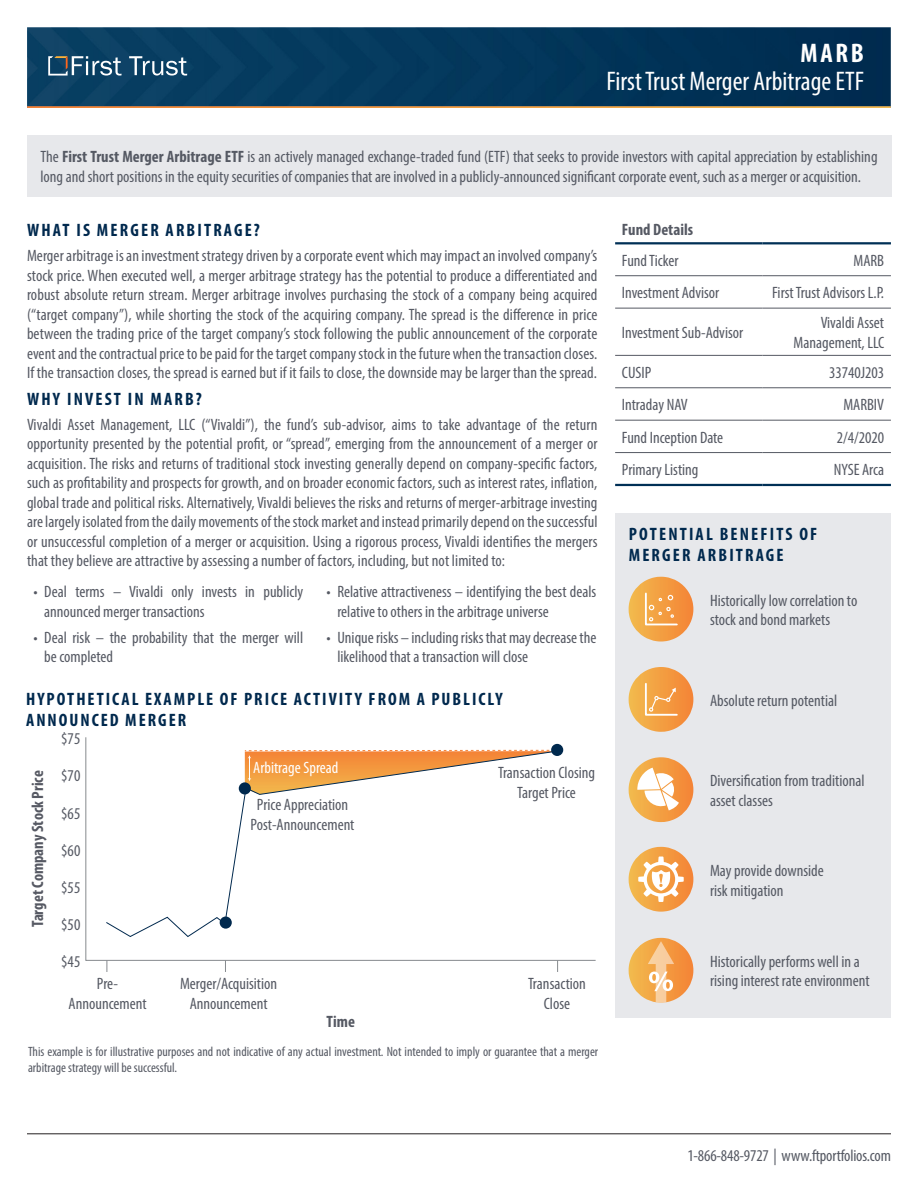
<style>
.page{position:relative;width:918px;height:1188px;background:#fff}
.page>*{position:absolute;margin:0;border:0;box-sizing:border-box;transform-origin:0 0}
.t1{font:condensed 27px "Myriad Pro";color:#fff}
.t2{font:700 condensed 27px "Myriad Pro";color:#fff}
.t3{font:700 condensed 18px/21px "Myriad Pro";letter-spacing:.12em;color:#00294e}
.t4{font:condensed 16.5px/19.5px "Myriad Pro";color:#555963}
.t5{font:700 condensed 16.5px "Myriad Pro";color:#565963}
.t6{font:700 condensed 16.5px "Myriad Pro";color:#555963}
.t7{font:condensed 16.5px "Myriad Pro";color:#fff}
.t8{font:condensed 13.5px/16.5px "Myriad Pro";color:#555963}
.s1{font-weight:700}
</style>
<div class="page">
<img style="left:27px;top:27px;width:864px;height:81px">
<svg style="left:129px;top:56px;width:58px;height:20px"></svg>
<svg style="left:48px;top:56px;width:74px;height:20px"></svg>
<div style="left:27px;top:135px;width:864px;height:62px;background:#e7e8eb"></div>
<hr style="left:27px;top:1133px;width:864px;height:1px;background:#231f20">
<hr style="left:615px;top:275px;width:147px;height:1px;background:#555963">
<hr style="left:762px;top:275px;width:129px;height:1px;background:#555963">
<hr style="left:615px;top:308px;width:147px;height:1px;background:#555963">
<hr style="left:762px;top:308px;width:129px;height:1px;background:#555963">
<hr style="left:615px;top:355px;width:147px;height:1px;background:#555963">
<hr style="left:762px;top:355px;width:129px;height:1px;background:#555963">
<hr style="left:615px;top:388px;width:147px;height:1px;background:#555963">
<hr style="left:762px;top:388px;width:129px;height:1px;background:#555963">
<hr style="left:615px;top:420px;width:147px;height:1px;background:#555963">
<hr style="left:762px;top:420px;width:129px;height:1px;background:#555963">
<hr style="left:615px;top:452px;width:147px;height:1px;background:#555963">
<hr style="left:762px;top:452px;width:129px;height:1px;background:#555963">
<hr style="left:615px;top:484px;width:147px;height:2px;background:#003056">
<hr style="left:762px;top:484px;width:129px;height:2px;background:#003056">
<hr style="left:615px;top:242px;width:147px;height:2px;background:#003056">
<hr style="left:762px;top:242px;width:129px;height:2px;background:#003056">
<svg style="left:85px;top:737px;width:511px;height:224px"></svg>
<svg style="left:107px;top:960px;width:1px;height:12px"></svg>
<svg style="left:225px;top:960px;width:1px;height:12px"></svg>
<svg style="left:557px;top:960px;width:1px;height:12px"></svg>
<svg style="left:105px;top:750px;width:453px;height:188px"></svg>
<svg style="left:245px;top:750px;width:314px;height:44px"></svg>
<div style="left:551px;top:744px;width:12px;height:12px;background:#00294e;border-radius:50%"></div>
<div style="left:220px;top:917px;width:12px;height:12px;background:#00294e;border-radius:50%"></div>
<div style="left:239px;top:782px;width:12px;height:12px;background:#00294e;border-radius:50%"></div>
<div style="left:615px;top:513px;width:276px;height:504px;background:#e7e8eb"></div>
<svg style="left:629px;top:577px;width:64px;height:65px"></svg>
<svg style="left:629px;top:667px;width:64px;height:65px"></svg>
<svg style="left:629px;top:757px;width:64px;height:65px"></svg>
<svg style="left:629px;top:847px;width:64px;height:65px"></svg>
<svg style="left:629px;top:938px;width:64px;height:65px"></svg>
<p class="t2" style="left:801px;top:36px;width:65px">MARB</p>
<p class="t1" style="left:607px;top:65px;width:259px">First Trust Merger Arbitrage ETF</p>
<p class="t4" style="left:40px;top:147px;width:839px">The <span class="s1">First Trust Merger Arbitrage ETF</span> is an actively managed exchange-traded fund (ETF) that seeks to provide investors with capital appreciation by establishing long and short positions in the equity securities of companies that are involved in a publicly-announced significant corporate event, such as a merger or acquisition.</p>
<p class="t3" style="left:27px;top:219px;width:234px">WHAT IS MERGER ARBITRAGE?</p>
<p class="t4" style="left:27px;top:246px;width:572px;text-align:justify">Merger arbitrage is an investment strategy driven by a corporate event which may impact an involved company’s stock price. When executed well, a merger arbitrage strategy has the potential to produce a differentiated and robust absolute return stream. Merger arbitrage involves purchasing the stock of a company being acquired (“target company”), while shorting the stock of the acquiring company. The spread is the difference in price between the trading price of the target company’s stock following the public announcement of the corporate event and the contractual price to be paid for the target company stock in the future when the transaction closes.<br>If the transaction closes, the spread is earned but if it fails to close, the downside may be larger than the spread.</p>
<p class="t3" style="left:27px;top:388px;width:176px">WHY INVEST IN MARB?</p>
<p class="t4" style="left:27px;top:414px;width:572px;text-align:justify">Vivaldi Asset Management, LLC (“Vivaldi”), the fund’s sub-advisor, aims to take advantage of the return opportunity presented by the potential profit, or “spread”, emerging from the announcement of a merger or acquisition. The risks and returns of traditional stock investing generally depend on company-specific factors, such as profitability and prospects for growth, and on broader economic factors, such as interest rates, inflation, global trade and political risks. Alternatively, Vivaldi believes the risks and returns of merger-arbitrage investing are largely isolated from the daily movements of the stock market and instead primarily depend on the successful or unsuccessful completion of a merger or acquisition. Using a rigorous process, Vivaldi identifies the mergers that they believe are attractive by assessing a number of factors, including, but not limited to:</p>
<p class="t4" style="left:44px;top:582px;width:261px;text-indent:-11px">• Deal terms – Vivaldi only invests in publicly announced merger transactions</p>
<p class="t4" style="left:44px;top:628px;width:260px;text-indent:-11px">• Deal risk – the probability that the merger will be completed</p>
<p class="t4" style="left:337px;top:582px;width:260px;text-indent:-11px">• Relative attractiveness – identifying the best deals relative to others in the arbitrage universe</p>
<p class="t4" style="left:337px;top:628px;width:260px;text-indent:-11px">• Unique risks – including risks that may decrease the likelihood that a transaction will close</p>
<p class="t3" style="left:26px;top:688px;width:478px">HYPOTHETICAL EXAMPLE OF PRICE ACTIVITY FROM A PUBLICLY<br>ANNOUNCED MERGER</p>
<p class="t5" style="left:27px;top:927px;width:159px;rotate:-90deg">Target Company Stock Price</p>
<p class="t4" style="left:61px;top:729px;width:21px">$75</p>
<p class="t4" style="left:61px;top:766px;width:21px">$70</p>
<p class="t4" style="left:61px;top:803px;width:21px">$65</p>
<p class="t4" style="left:61px;top:840px;width:21px">$60</p>
<p class="t4" style="left:61px;top:877px;width:21px">$55</p>
<p class="t4" style="left:61px;top:914px;width:21px">$50</p>
<p class="t4" style="left:61px;top:952px;width:21px">$45</p>
<p class="t7" style="left:253px;top:758px;width:87px">Arbitrage Spread</p>
<p class="t4" style="left:251px;top:795px;width:105px;text-align:center">Price Appreciation<br>Post-Announcement</p>
<p class="t4" style="left:498px;top:763px;width:99px;text-align:center">Transaction Closing<br>Target Price</p>
<p class="t4" style="left:69px;top:974px;width:79px;text-align:center">Pre-<br>Announcement</p>
<p class="t4" style="left:180px;top:974px;width:99px;text-align:center">Merger/Acquisition<br>Announcement</p>
<p class="t4" style="left:528px;top:974px;width:59px;text-align:center">Transaction<br>Close</p>
<p class="t6" style="left:327px;top:1011px;width:30px">Time</p>
<p class="t8" style="left:28px;top:1043px;width:572px">This example is for illustrative purposes and not indicative of any actual investment. Not intended to imply or guarantee that a merger arbitrage strategy will be successful.</p>
<p class="t6" style="left:622px;top:219px;width:73px">Fund Details</p>
<p class="t4" style="left:622px;top:250px;width:58px">Fund Ticker</p>
<p class="t4" style="left:854px;top:250px;width:32px">MARB</p>
<p class="t4" style="left:622px;top:283px;width:99px">Investment Advisor</p>
<p class="t4" style="left:772px;top:283px;width:114px">First Trust Advisors L.P.</p>
<p class="t4" style="left:622px;top:323px;width:123px">Investment Sub-Advisor</p>
<p class="t4" style="left:794px;top:313px;width:92px;text-align:right">Vivaldi Asset<br>Management, LLC</p>
<p class="t4" style="left:622px;top:362px;width:31px">CUSIP</p>
<p class="t4" style="left:829px;top:362px;width:57px">33740J203</p>
<p class="t4" style="left:622px;top:395px;width:67px">Intraday NAV</p>
<p class="t4" style="left:843px;top:395px;width:42px">MARBIV</p>
<p class="t4" style="left:622px;top:427px;width:103px">Fund Inception Date</p>
<p class="t4" style="left:837px;top:427px;width:49px">2/4/2020</p>
<p class="t4" style="left:622px;top:460px;width:78px">Primary Listing</p>
<p class="t4" style="left:834px;top:460px;width:52px">NYSE Arca</p>
<p class="t3" style="left:629px;top:523px;width:190px">POTENTIAL BENEFITS OF<br>MERGER ARBITRAGE</p>
<p class="t4" style="left:710px;top:590px;width:149px">Historically low correlation to stock and bond markets</p>
<p class="t4" style="left:710px;top:690px;width:129px">Absolute return potential</p>
<p class="t4" style="left:710px;top:771px;width:156px">Diversification from traditional asset classes</p>
<p class="t4" style="left:710px;top:861px;width:115px">May provide downside risk mitigation</p>
<p class="t4" style="left:710px;top:951px;width:161px">Historically performs well in a rising interest rate environment</p>
<p class="t4" style="left:687px;top:1146px;width:205px">1-866-848-9727 | www.ftportfolios.com</p>
</div>
